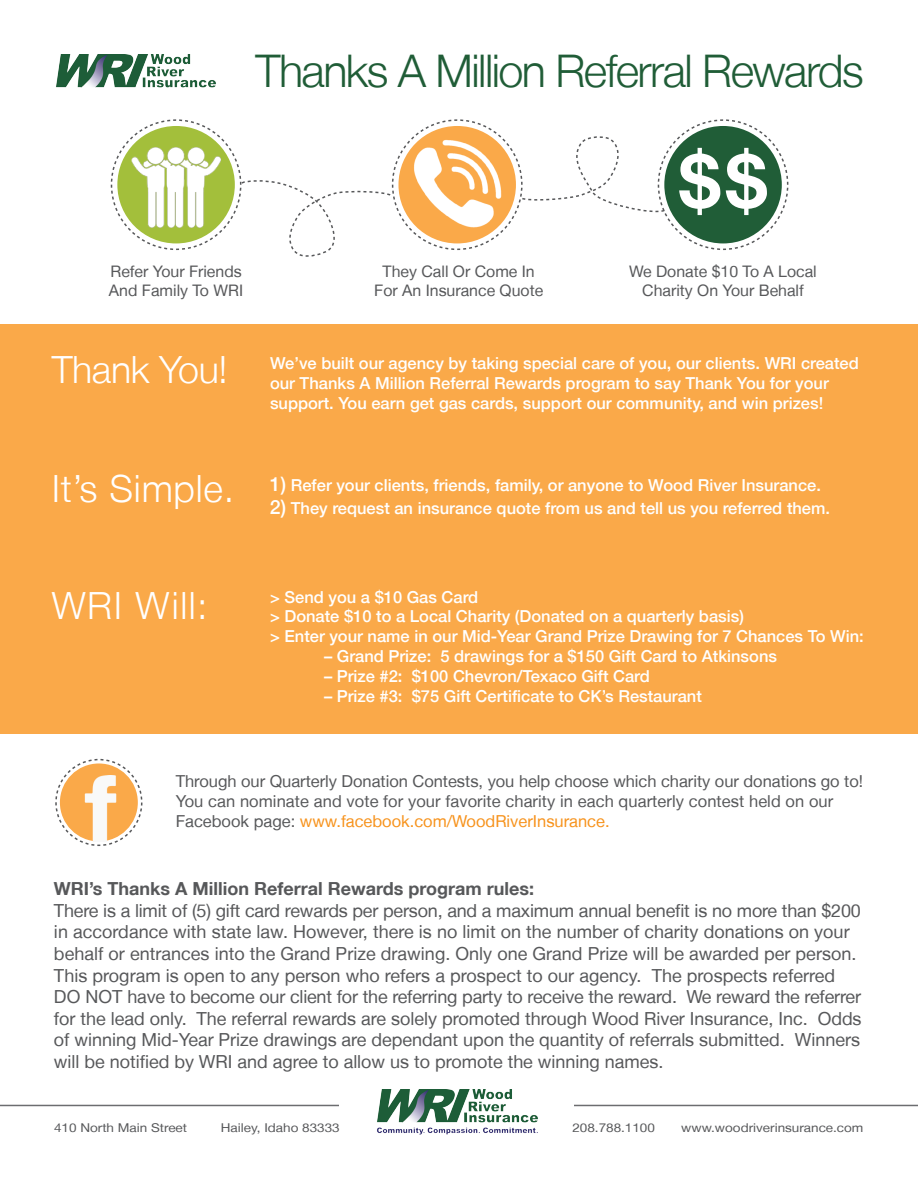
<style>
.page{position:relative;width:918px;height:1188px;background:#fff}
.page>*{position:absolute;margin:0;border:0;box-sizing:border-box;transform-origin:0 0}
.t1{font:700 73.8px "Helvetica Neue LT";color:#fff}
.t2{font:300 45px "Helvetica Neue LT";letter-spacing:-.035em;color:#205d37}
.t3{font:300 37.5px "Helvetica Neue LT";letter-spacing:.02em;color:#fff}
.t4{font:300 37.5px "Helvetica Neue LT";letter-spacing:-.01em;color:#fff}
.t5{font:18px/21.6px "Helvetica Neue LT";color:#57585a}
.t6{font:700 18px "Helvetica Neue LT";color:#57585a}
.t7{font:500 16.5px/19.8px "Helvetica Neue LT";color:#fff}
.t8{font:16.5px/19.8px "Helvetica Neue LT";color:#57585a}
.t9{font:15.9px/19px "Helvetica Neue LT";color:#57585a;text-align:center}
.t10{font:12.15px "Helvetica Neue LT";color:#57585a;scale:1.11 1}
.s1{font-size:19.5px}
.s2{color:#f7931d}
</style>
<div class="page">
<div style="left:60px;top:763px;width:78px;height:78px;background:#faa949;border-radius:50%"></div>
<div style="left:55px;top:759px;width:87px;height:87px;border:2px dashed #57585a;border-radius:50%"></div>
<img style="left:68px;top:776px;width:66px;height:65px">
<hr style="left:0;top:1105px;width:918px;height:1px;background:#6c6d70">
<div style="left:339px;top:1069px;width:235px;height:85px;background:#fff"></div>
<img style="left:377px;top:1089px;width:161px;height:45px">
<div style="left:0;top:324px;width:918px;height:410px;background:#faa949"></div>
<div style="left:117px;top:126px;width:118px;height:117px;background:#a3bf3b;border-radius:50%"></div>
<img style="left:131px;top:143px;width:90px;height:89px">
<div style="left:398px;top:126px;width:118px;height:117px;background:#faa949;border-radius:50%"></div>
<div style="left:664px;top:126px;width:118px;height:117px;background:#205d37;border-radius:50%"></div>
<img style="left:414px;top:139px;width:88px;height:88px">
<svg style="left:240px;top:180px;width:154px;height:77px"></svg>
<svg style="left:518px;top:136px;width:148px;height:79px"></svg>
<img style="left:56px;top:55px;width:160px;height:33px">
<h2 class="t2" style="left:256px;top:44px;width:610px">Thanks A Million Referral Rewards</h2>
<h1 class="t1" style="left:679px;top:136px;width:89px">$$</h1>
<p class="t9" style="left:109px;top:262px;width:136px;text-align:left">Refer Your Friends<br>And Family To WRI</p>
<p class="t9" style="left:374px;top:262px;width:170px">They Call Or Come In<br>For An Insurance Quote</p>
<p class="t9" style="left:629px;top:262px;width:189px">We Donate $10 To A Local<br>Charity On Your Behalf</p>
<h3 class="t4" style="left:52px;top:346px;width:177px">Thank You!</h3>
<p class="t7" style="left:270px;top:353px;width:590px">We’ve built our agency by taking special care of you, our clients. WRI created our Thanks A Million Referral Rewards program to say Thank You for your support. You earn get gas cards, support our community, and win prizes!</p>
<h3 class="t3" style="left:52px;top:466px;width:184px">It’s Simple.</h3>
<p class="t7" style="left:270px;top:475px;width:552px"><span class="s1">1)</span> Refer your clients, friends, family, or anyone to Wood River Insurance.</p>
<p class="t7" style="left:270px;top:498px;width:562px"><span class="s1">2)</span> They request an insurance quote from us and tell us you referred them.</p>
<h3 class="t3" style="left:52px;top:583px;width:157px">WRI Will:</h3>
<p class="t7" style="left:270px;top:587px;width:595px">&gt; Send you a $10 Gas Card<br>&gt; Donate $10 to a Local Charity (Donated on a quarterly basis)<br>&gt; Enter your name in our Mid-Year Grand Prize Drawing for 7 Chances To Win:</p>
<p class="t7" style="left:324px;top:646px;width:455px">– Grand Prize: 5 drawings for a $150 Gift Card to Atkinsons</p>
<p class="t7" style="left:324px;top:666px;width:327px">– Prize #2: $100 Chevron/Texaco Gift Card</p>
<p class="t7" style="left:324px;top:686px;width:379px">– Prize #3: $75 Gift Certificate to CK’s Restaurant</p>
<p class="t8" style="left:176px;top:771px;width:689px">Through our Quarterly Donation Contests, you help choose which charity our donations go to!<br>You can nominate and vote for your favorite charity in each quarterly contest held on our<br>Facebook page: <span class="s2">www.facebook.com/WoodRiverInsurance.</span></p>
<p class="t6" style="left:54px;top:878px;width:482px">WRI’s Thanks A Million Referral Rewards program rules:</p>
<p class="t5" style="left:54px;top:899px;width:809px">There is a limit of (5) gift card rewards per person, and a maximum annual benefit is no more than $200 in accordance with state law. However, there is no limit on the number of charity donations on your behalf or entrances into the Grand Prize drawing. Only one Grand Prize will be awarded per person.<br>This program is open to any person who refers a prospect to our agency. The prospects referred DO NOT have to become our client for the referring party to receive the reward. We reward the referrer for the lead only. The referral rewards are solely promoted through Wood River Insurance, Inc. Odds of winning Mid-Year Prize drawings are dependant upon the quantity of referrals submitted. Winners will be notified by WRI and agree to allow us to promote the winning names.</p>
<p class="t10" style="left:54px;top:1120px;width:121px">410 North Main Street</p>
<p class="t10" style="left:221px;top:1120px;width:109px">Hailey, Idaho 83333</p>
<p class="t10" style="left:572px;top:1120px;width:76px">208.788.1100</p>
<p class="t10" style="left:681px;top:1120px;width:166px">www.woodriverinsurance.com</p>
</div>
